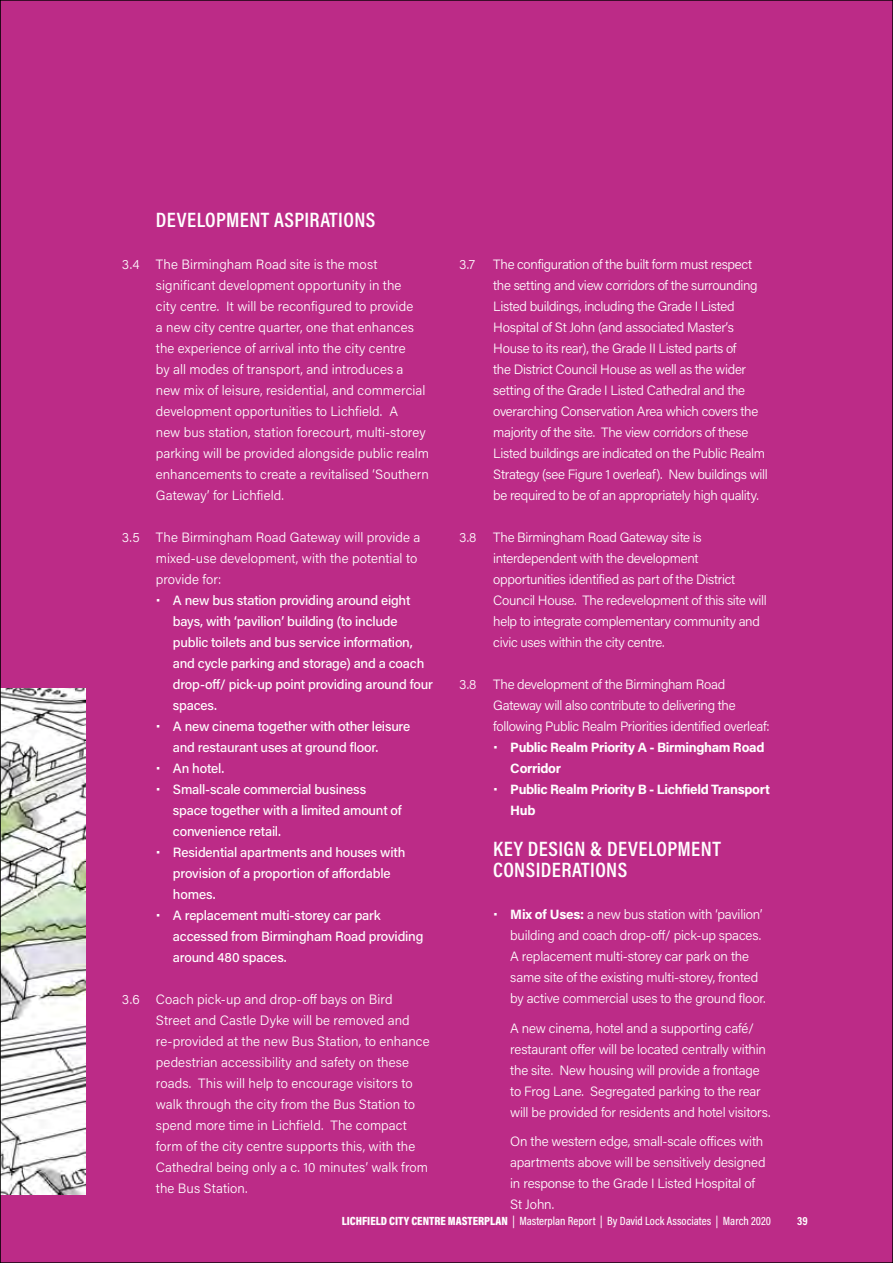
<style>
.page{position:relative;width:893px;height:1263px;background:#bc2b87}
.page>*{position:absolute;margin:0;border:0;box-sizing:border-box;transform-origin:0 0}
.t1{font:21px/21px "Acumin Variable Concept";letter-spacing:-.135em;color:#fff}
.t2{font:13.5px/21px "Acumin Variable Concept";letter-spacing:.005em;color:#fff}
.t3{font:13.5px/21px "Acumin Variable Concept";letter-spacing:-.015em;color:#fff}
.t4{font:13.5px "Acumin Variable Concept";letter-spacing:.03em;color:#fff}
.t5{font:13.5px "Acumin Variable Concept";letter-spacing:.025em;color:#fff}
.t6{font:12px "Acumin Variable Concept";letter-spacing:-.105em;color:#fff}
</style>
<div class="page">
<img style="left:2px;top:689px;width:83px;height:505px">
<h1 class="t1" style="left:156px;top:208px;width:224px">DEVELOPMENT ASPIRATIONS</h1>
<p class="t2" style="left:156px;top:253px;width:275px;text-indent:-34px">3.4 The Birmingham Road site is the most significant development opportunity in the<br>city centre. It will be reconfigured to provide<br>a new city centre quarter, one that enhances the experience of arrival into the city centre<br>by all modes of transport, and introduces a new mix of leisure, residential, and commercial development opportunities to Lichfield. A<br>new bus station, station forecourt, multi-storey parking will be provided alongside public realm enhancements to create a revitalised ‘Southern Gateway’ for Lichfield.</p>
<p class="t2" style="left:122px;top:526px;width:300px">3.5 The Birmingham Road Gateway will provide a</p>
<p class="t2" style="left:156px;top:547px;width:263px">mixed-use development, with the potential to</p>
<p class="t2" style="left:156px;top:568px;width:67px">provide for:</p>
<p class="t2" style="left:156px;top:589px;width:256px">Ŋ A new bus station providing around eight</p>
<p class="t2" style="left:173px;top:610px;width:226px">bays, with ‘pavilion’ building (to include</p>
<p class="t2" style="left:173px;top:631px;width:241px">public toilets and bus service information,</p>
<p class="t2" style="left:173px;top:652px;width:253px">and cycle parking and storage) and a coach</p>
<p class="t2" style="left:173px;top:673px;width:261px">drop-off/ pick-up point providing around four</p>
<p class="t2" style="left:173px;top:694px;width:45px">spaces.</p>
<p class="t2" style="left:156px;top:715px;width:256px">Ŋ A new cinema together with other leisure</p>
<p class="t2" style="left:173px;top:736px;width:207px">and restaurant uses at ground floor.</p>
<p class="t2" style="left:156px;top:757px;width:69px">Ŋ An hotel.</p>
<p class="t2" style="left:156px;top:778px;width:211px">Ŋ Small-scale commercial business</p>
<p class="t2" style="left:173px;top:799px;width:230px">space together with a limited amount of</p>
<p class="t2" style="left:173px;top:820px;width:109px">convenience retail.</p>
<p class="t2" style="left:156px;top:841px;width:251px">Ŋ Residential apartments and houses with</p>
<p class="t2" style="left:173px;top:862px;width:219px">provision of a proportion of affordable</p>
<p class="t2" style="left:173px;top:883px;width:44px">homes.</p>
<p class="t2" style="left:156px;top:904px;width:226px">Ŋ A replacement multi-storey car park</p>
<p class="t2" style="left:173px;top:925px;width:252px">accessed from Birmingham Road providing</p>
<p class="t2" style="left:173px;top:946px;width:115px">around 480 spaces.</p>
<p class="t2" style="left:156px;top:988px;width:275px;text-indent:-34px">3.6 Coach pick-up and drop-off bays on Bird Street and Castle Dyke will be removed and re-provided at the new Bus Station, to enhance pedestrian accessibility and safety on these roads. This will help to encourage visitors to walk through the city from the Bus Station to spend more time in Lichfield. The compact form of the city centre supports this, with the Cathedral being only a c. 10 minutes’ walk from the Bus Station.</p>
<p class="t2" style="left:459px;top:253px;width:17px">3.7</p>
<p class="t3" style="left:493px;top:253px;width:276px">The configuration of the built form must respect the setting and view corridors of the surrounding Listed buildings, including the Grade I Listed Hospital of St John (and associated Master’s House to its rear), the Grade II Listed parts of<br>the District Council House as well as the wider setting of the Grade I Listed Cathedral and the overarching Conservation Area which covers the majority of the site. The view corridors of these Listed buildings are indicated on the Public Realm Strategy (see Figure 1 overleaf). New buildings will be required to be of an appropriately high quality.</p>
<p class="t2" style="left:459px;top:526px;width:19px">3.8</p>
<p class="t3" style="left:493px;top:526px;width:275px">The Birmingham Road Gateway site is interdependent with the development opportunities identified as part of the District Council House. The redevelopment of this site will help to integrate complementary community and civic uses within the city centre.</p>
<p class="t2" style="left:459px;top:673px;width:19px">3.8</p>
<p class="t3" style="left:493px;top:673px;width:233px">The development of the Birmingham Road</p>
<p class="t3" style="left:493px;top:694px;width:244px">Gateway will also contribute to delivering the</p>
<p class="t3" style="left:493px;top:715px;width:278px">following Public Realm Priorities identified overleaf:</p>
<p class="t5" style="left:493px;top:738px;width:272px">Ŋ Public Realm Priority A - Birmingham Road</p>
<p class="t4" style="left:510px;top:759px;width:51px">Corridor</p>
<p class="t4" style="left:493px;top:780px;width:277px">Ŋ Public Realm Priority B - Lichfield Transport</p>
<p class="t2" style="left:510px;top:799px;width:26px">Hub</p>
<h1 class="t1" style="left:493px;top:838px;width:232px">KEY DESIGN &amp; DEVELOPMENT<br>CONSI DERATIONS</h1>
<p class="t2" style="left:510px;top:904px;width:257px;text-indent:-17px">Ŋ Mix of Uses: a new bus station with ‘pavilion’ building and coach drop-off/ pick-up spaces.<br>A replacement multi-storey car park on the same site of the existing multi-storey, fronted by active commercial uses to the ground floor.</p>
<p class="t2" style="left:510px;top:1017px;width:262px">A new cinema, hotel and a supporting café/ restaurant offer will be located centrally within the site. New housing will provide a frontage to Frog Lane. Segregated parking to the rear will be provided for residents and hotel visitors.</p>
<p class="t2" style="left:510px;top:1131px;width:257px">On the western edge, small-scale offices with apartments above will be sensitively designed in response to the Grade I Listed Hospital of St John.</p>
<p class="t6" style="left:342px;top:1213px;width:432px">LICHFIELD CITY CENTRE MASTERPLAN | Masterplan Report | By David Lock Associates | March 2020</p>
<p class="t6" style="left:797px;top:1213px;width:13px">39</p>
</div>
